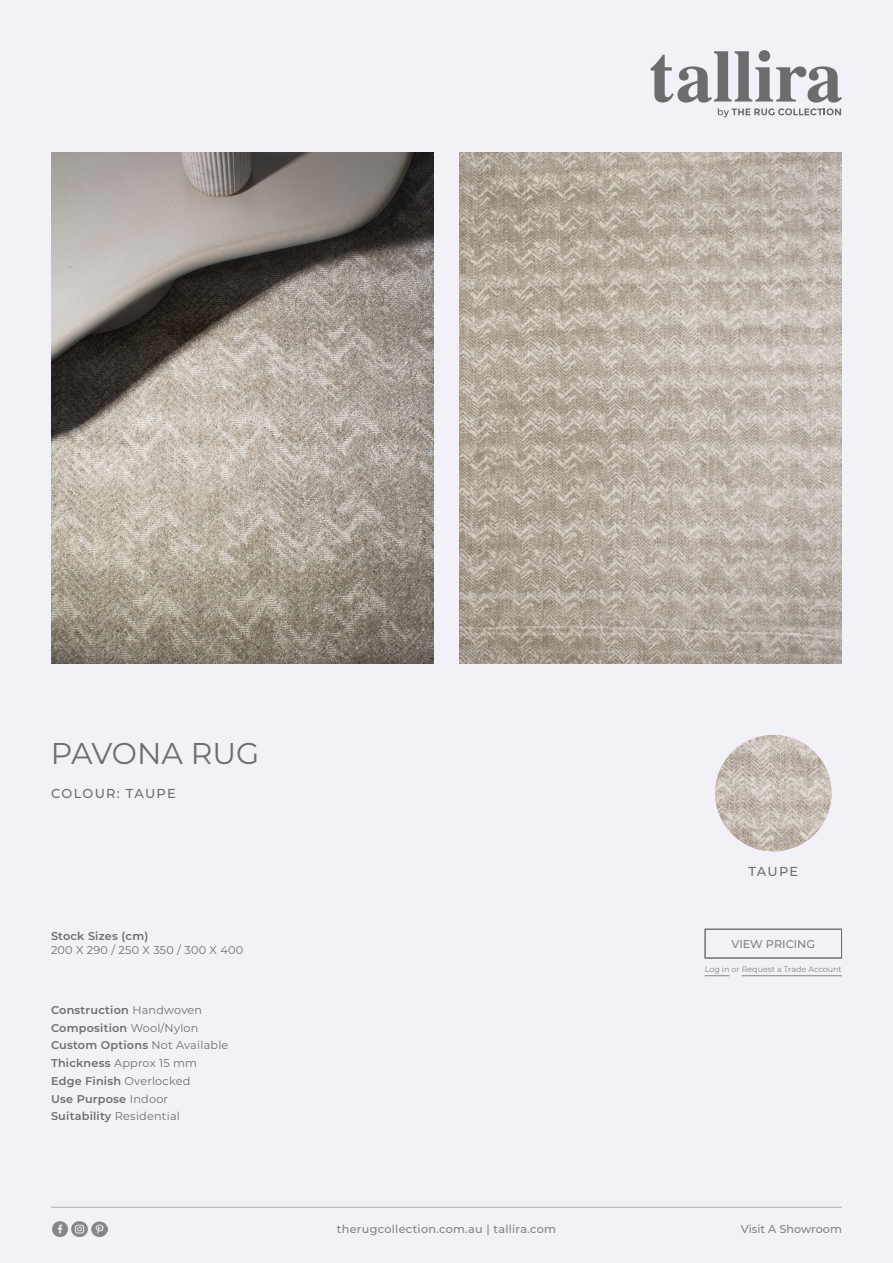
<style>
.page{position:relative;width:893px;height:1263px;background:#f2f1f8}
.page>*{position:absolute;margin:0;border:0;box-sizing:border-box;transform-origin:0 0}
.t1{font:30px "Montserrat";color:#6c6d70}
.Sub-Heading{font:500 12.9px "Montserrat";letter-spacing:.09em;color:#6c6d70}
.Colour_Name{font:600 11.25px "Montserrat";letter-spacing:.02em;color:#6c6d70}
.t2{font:500 11.25px "Montserrat";letter-spacing:.015em;color:#808285}
.Colour_Name-2{font:11.25px/13.5px "Montserrat";letter-spacing:.02em;color:#6c6d70}
.t3{font:7.95px "Montserrat";color:#808285}
.s1{font-weight:600}
.s2{font-weight:400}
</style>
<div class="page">
<hr style="left:51px;top:1207px;width:791px;height:1px;background:#a8a9ad">
<img style="left:52px;top:1221px;width:16px;height:16px">
<img style="left:71px;top:1221px;width:17px;height:16px">
<img style="left:92px;top:1221px;width:15px;height:15px">
<svg style="left:651px;top:50px;width:191px;height:67px"></svg>
<div style="left:705px;top:929px;width:137px;height:29px;border:1px solid #6c6d70"></div>
<svg style="left:705px;top:975px;width:24px;height:1px"></svg>
<hr style="left:742px;top:975px;width:100px;height:1px;background:#808285">
<img style="left:51px;top:152px;width:383px;height:511px">
<img style="left:459px;top:152px;width:383px;height:511px">
<img style="left:715px;top:735px;width:116px;height:116px;border-radius:58px">
<h1 class="t1" style="left:51px;top:733px;width:210px">PAVONA RUG</h1>
<p class="Sub-Heading" style="left:51px;top:784px;width:126px">COLOUR: TAUPE</p>
<p class="Colour_Name-2" style="left:51px;top:929px;width:194px"><span class="s1">Stock Sizes (cm)<br></span>200 X 290 / 250 X 350 / 300 X 400</p>
<p class="Colour_Name" style="left:51px;top:1002px;width:153px">Construction <span class="s2">Handwoven</span></p>
<p class="Colour_Name" style="left:51px;top:1019px;width:149px">Composition <span class="s2">Wool/Nylon</span></p>
<p class="Colour_Name" style="left:51px;top:1037px;width:179px">Custom Options <span class="s2">Not Available</span></p>
<p class="Colour_Name-2" style="left:51px;top:1056px;width:148px"><span class="s1">Thickness</span> Approx 15 mm</p>
<p class="Colour_Name" style="left:51px;top:1073px;width:141px">Edge Finish <span class="s2">Overlocked</span></p>
<p class="Colour_Name" style="left:51px;top:1091px;width:119px">Use Purpose <span class="s2">Indoor</span></p>
<p class="Colour_Name" style="left:51px;top:1108px;width:130px">Suitability <span class="s2">Residential</span></p>
<p class="Sub-Heading" style="left:748px;top:863px;width:51px">TAUPE</p>
<p class="t2" style="left:731px;top:936px;width:85px">VIEW PRICING</p>
<p class="t3" style="left:705px;top:964px;width:139px">Log in or Request a Trade Account</p>
<p class="t2" style="left:337px;top:1221px;width:221px">therugcollection.com.au | tallira.com</p>
<p class="t2" style="left:741px;top:1221px;width:103px">Visit A Showroom</p>
</div>
